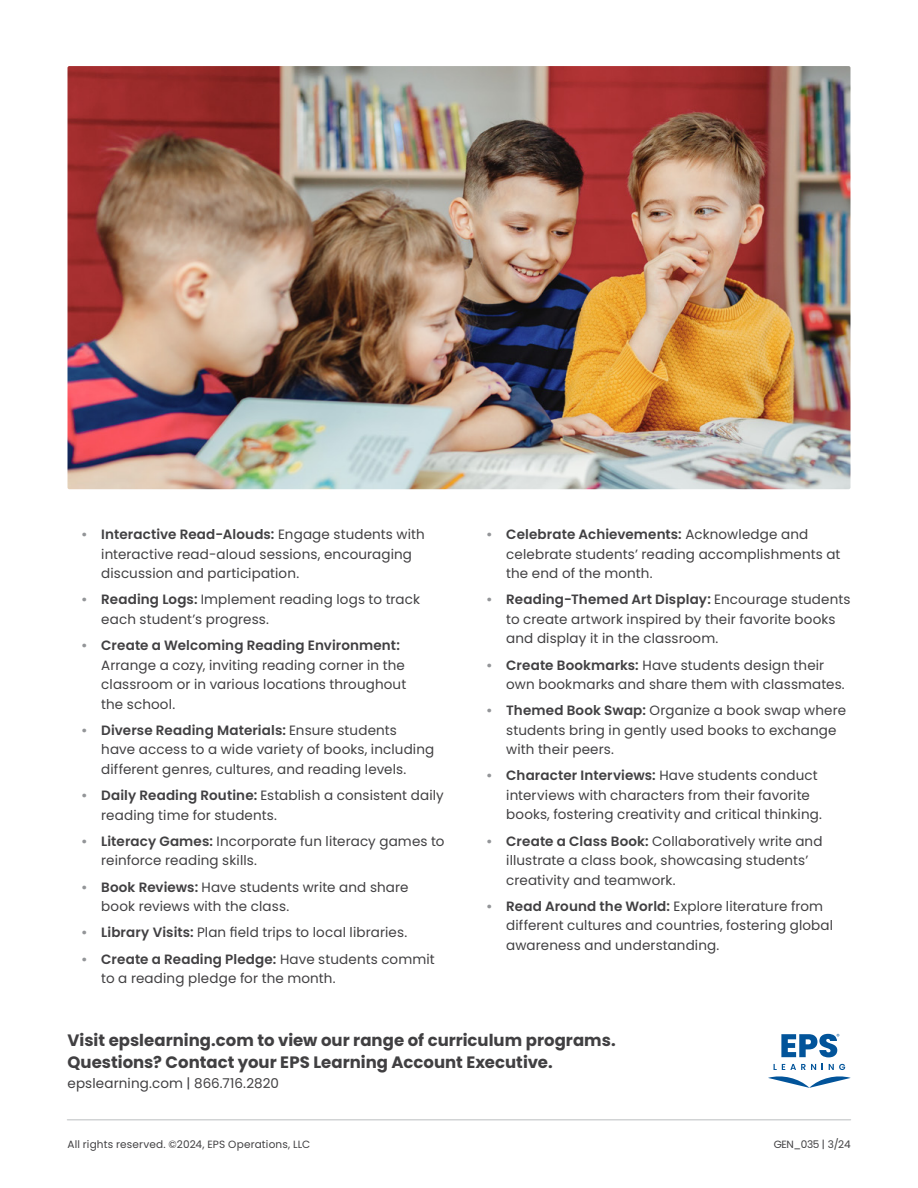
<style>
.page{position:relative;width:918px;height:1188px;background:#fff}
.page>*{position:absolute;margin:0;border:0;box-sizing:border-box;transform-origin:0 0}
.t1{font:700 16.5px/22.5px "Poppins";color:#414042}
.t2{font:13.5px/19.5px "Poppins";letter-spacing:.01em;color:#414042}
.t3{font:10.5px "Poppins";letter-spacing:.015em;color:#414042}
.s1{font-weight:600;color:#939598}
.s2{font-weight:600}
</style>
<div class="page">
<svg style="left:768px;top:1064px;width:82px;height:24px"></svg>
<svg style="left:781px;top:1034px;width:58px;height:23px"></svg>
<hr style="left:68px;top:1119px;width:782px;height:1px;background:#d1d3d4">
<img style="left:68px;top:66px;width:782px;height:423px">
<p class="t2" style="left:101px;top:525px;width:325px;text-indent:-20px"><span class="s1">•</span> <span class="s2">Interactive Read-Alouds:</span> Engage students with interactive read-aloud sessions, encouraging discussion and participation.</p>
<p class="t2" style="left:101px;top:590px;width:320px;text-indent:-20px"><span class="s1">•</span> <span class="s2">Reading Logs:</span> Implement reading logs to track each student’s progress.</p>
<p class="t2" style="left:101px;top:636px;width:307px;text-indent:-20px"><span class="s1">•</span> <span class="s2">Create a Welcoming Reading Environment:<br></span>Arrange a cozy, inviting reading corner in the classroom or in various locations throughout the school.</p>
<p class="t2" style="left:101px;top:720px;width:335px;text-indent:-20px"><span class="s1">•</span> <span class="s2">Diverse Reading Materials:</span> Ensure students<br>have access to a wide variety of books, including different genres, cultures, and reading levels.</p>
<p class="t2" style="left:101px;top:786px;width:344px;text-indent:-20px"><span class="s1">•</span> <span class="s2">Daily Reading Routine:</span> Establish a consistent daily reading time for students.</p>
<p class="t2" style="left:101px;top:831px;width:345px;text-indent:-20px"><span class="s1">•</span> <span class="s2">Literacy Games:</span> Incorporate fun literacy games to reinforce reading skills.</p>
<p class="t2" style="left:101px;top:877px;width:309px;text-indent:-20px"><span class="s1">•</span> <span class="s2">Book Reviews:</span> Have students write and share book reviews with the class.</p>
<p class="t2" style="left:81px;top:923px;width:328px"><span class="s1">•</span> <span class="s2">Library Visits:</span> Plan field trips to local libraries.</p>
<p class="t2" style="left:101px;top:949px;width:335px;text-indent:-20px"><span class="s1">•</span> <span class="s2">Create a Reading Pledge:</span> Have students commit to a reading pledge for the month.</p>
<p class="t2" style="left:506px;top:525px;width:336px;text-indent:-20px"><span class="s1">•</span> <span class="s2">Celebrate Achievements:</span> Acknowledge and celebrate students’ reading accomplishments at the end of the month.</p>
<p class="t2" style="left:506px;top:590px;width:346px;text-indent:-20px"><span class="s1">•</span> <span class="s2">Reading-Themed Art Display:</span> Encourage students to create artwork inspired by their favorite books and display it in the classroom.</p>
<p class="t2" style="left:506px;top:655px;width:340px;text-indent:-20px"><span class="s1">•</span> <span class="s2">Create Bookmarks:</span> Have students design their own bookmarks and share them with classmates.</p>
<p class="t2" style="left:506px;top:701px;width:341px;text-indent:-20px"><span class="s1">•</span> <span class="s2">Themed Book Swap:</span> Organize a book swap where students bring in gently used books to exchange with their peers.</p>
<p class="t2" style="left:506px;top:766px;width:317px;text-indent:-20px"><span class="s1">•</span> <span class="s2">Character Interviews:</span> Have students conduct interviews with characters from their favorite books, fostering creativity and critical thinking.</p>
<p class="t2" style="left:506px;top:831px;width:318px;text-indent:-20px"><span class="s1">•</span> <span class="s2">Create a Class Book:</span> Collaboratively write and illustrate a class book, showcasing students’ creativity and teamwork.</p>
<p class="t2" style="left:506px;top:897px;width:328px;text-indent:-20px"><span class="s1">•</span> <span class="s2">Read Around the World:</span> Explore literature from different cultures and countries, fostering global awareness and understanding.</p>
<p class="t1" style="left:68px;top:1029px;width:550px">Visit epslearning.com to view our range of curriculum programs.<br>Questions? Contact your EPS Learning Account Executive.</p>
<p class="t2" style="left:68px;top:1073px;width:213px">epslearning.com | 866.716.2820</p>
<p class="t3" style="left:68px;top:1138px;width:244px">All rights reserved. ©2024, EPS Operations, LLC</p>
<p class="t3" style="left:774px;top:1138px;width:78px">GEN_035 | 3/24</p>
</div>
